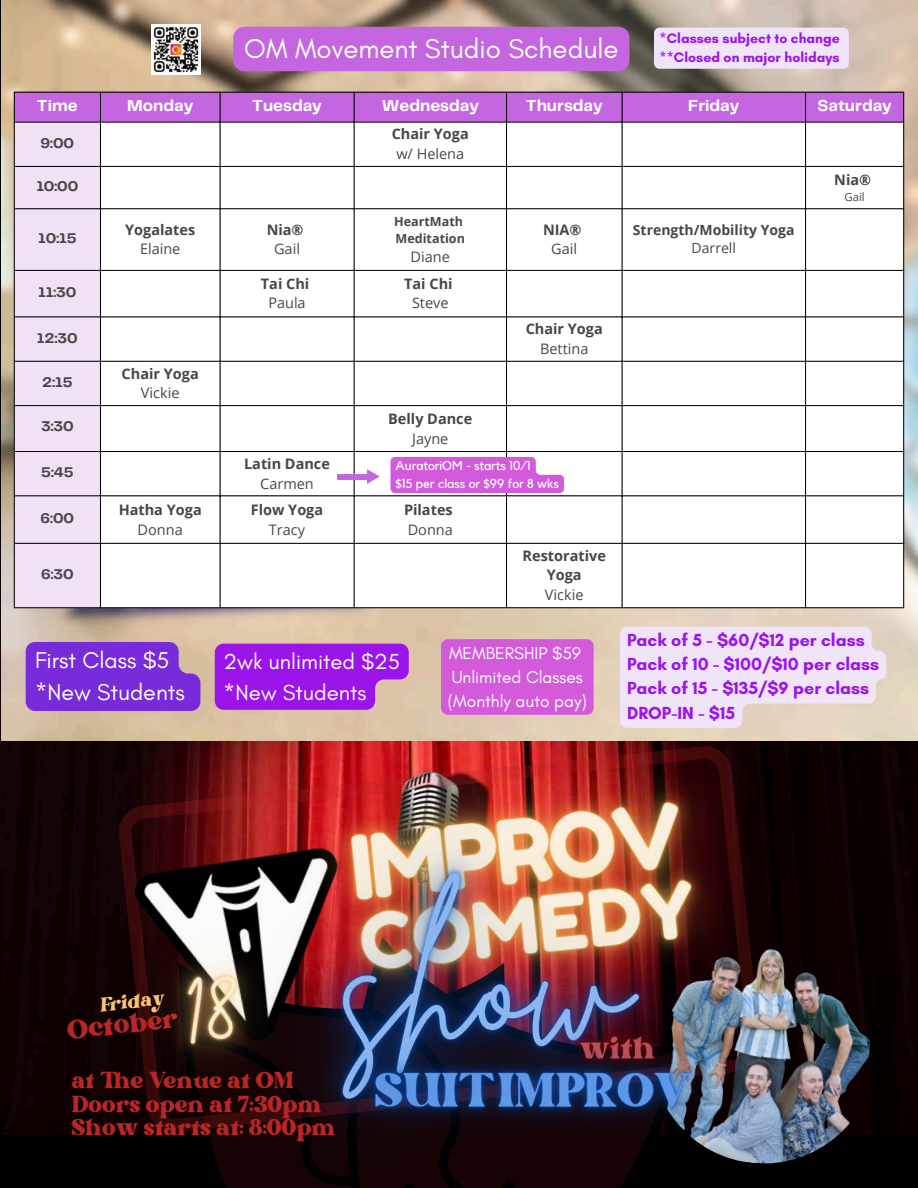
<style>
.page{position:relative;width:918px;height:1188px;background:#fff}
.page>*{position:absolute;margin:0;border:0;box-sizing:border-box;transform-origin:0 0}
.t1{font:37.5px "Bright";color:#ba2626}
.t2{font:32.25px "Bright";color:#ba2626}
.t3{font:27.6px "Glacial Indifference";color:#fff}
.t4{font:italic 27.15px "Bright";color:#f8c56d}
.t5{font:23.25px "Glacial Indifference";color:#fff}
.t6{font:22.2px "Glacial Indifference";color:#fff}
.t7{font:700 17.85px "Glacial Indifference";color:#9b14ea}
.t8{font:17.4px "Glacial Indifference";color:#fff}
.t9{font:700 16.5px "Telegraf";color:#fff}
.t10{font:700 14.7px "Telegraf";color:#474747}
.t11{font:700 14.55px/19.8px "Open Sans";color:#474747;text-align:center}
.t12{font:14.55px "Open Sans";color:#474747}
.t13{font:700 14.4px "Open Sans";color:#474747}
.t14{font:700 14.1px "Glacial Indifference";color:#9b14ea}
.t15{font:700 13.95px "Open Sans";color:#474747}
.t16{font:13.95px "Open Sans";color:#474747}
.t17{font:12.75px "Kollektif";color:#fff}
.t18{font:700 12.6px "Open Sans";color:#474747}
.t19{font:11.25px "Open Sans";color:#474747}
</style>
<div class="page">
<img style="left:0;top:501px;width:918px;height:634px">
<img style="left:832px;top:934px;width:49px;height:234px">
<img style="left:148px;top:740px;width:684px;height:448px">
<img style="left:534px;top:986px;width:166px;height:7px">
<img style="left:380px;top:993px;width:381px;height:195px">
<img style="left:45px;top:801px;width:335px;height:387px">
<img style="left:1px;top:0;width:916px;height:740px">
<div style="left:654px;top:28px;width:195px;height:41px;background:#efe4f8;border-radius:6px"></div>
<div style="left:233px;top:27px;width:396px;height:44px;background:#c366df"></div>
<img style="left:151px;top:25px;width:50px;height:49px">
<svg style="left:14px;top:92px;width:890px;height:516px"></svg>
<div style="left:441px;top:639px;width:153px;height:76px;background:#d25adb"></div>
<svg style="left:215px;top:644px;width:194px;height:66px;background:#a023e4"></svg>
<svg style="left:620px;top:627px;width:266px;height:101px;background:#ede1ef"></svg>
<div style="left:26px;top:642px;width:174px;height:69px;background:#772bda"></div>
<p class="t3" style="left:244px;top:32px;width:376px">OM Movement Studio Schedule</p>
<p class="t14" style="left:660px;top:30px;width:182px">*Classes subject to change</p>
<p class="t14" style="left:660px;top:48px;width:181px">**Closed on major holidays</p>
<p class="t9" style="left:37px;top:99px;width:42px">Time</p>
<p class="t9" style="left:127px;top:99px;width:68px">Monday</p>
<p class="t9" style="left:252px;top:99px;width:71px">Tuesday</p>
<p class="t9" style="left:382px;top:99px;width:99px">Wednesday</p>
<p class="t9" style="left:526px;top:99px;width:78px">Thursday</p>
<p class="t9" style="left:688px;top:99px;width:53px">Friday</p>
<p class="t9" style="left:817px;top:99px;width:76px">Saturday</p>
<p class="t10" style="left:41px;top:137px;width:35px">9:00</p>
<p class="t11" style="left:392px;top:124px;width:79px">Chair Yoga</p>
<p class="t12" style="left:396px;top:144px;width:69px">w/ Helena</p>
<p class="t10" style="left:36px;top:180px;width:44px">10:00</p>
<p class="t10" style="left:38px;top:232px;width:40px">10:15</p>
<p class="t10" style="left:38px;top:286px;width:40px">11:30</p>
<p class="t10" style="left:37px;top:332px;width:42px">12:30</p>
<p class="t10" style="left:42px;top:376px;width:32px">2:15</p>
<p class="t11" style="left:125px;top:219px;width:72px">Yogalates</p>
<p class="t12" style="left:140px;top:239px;width:42px">Elaine</p>
<p class="t11" style="left:122px;top:363px;width:79px">Chair Yoga</p>
<p class="t12" style="left:141px;top:383px;width:40px">Vickie</p>
<p class="t13" style="left:267px;top:219px;width:38px">Nia®</p>
<p class="t12" style="left:274px;top:239px;width:27px">Gail</p>
<p class="t11" style="left:261px;top:273px;width:50px">Tai Chi</p>
<p class="t12" style="left:268px;top:293px;width:39px">Paula</p>
<p class="t18" style="left:394px;top:213px;width:70px">HeartMath</p>
<p class="t18" style="left:396px;top:230px;width:71px">Meditation</p>
<p class="t12" style="left:411px;top:246px;width:41px">Diane</p>
<p class="t11" style="left:404px;top:273px;width:50px">Tai Chi</p>
<p class="t12" style="left:412px;top:293px;width:38px">Steve</p>
<p class="t11" style="left:543px;top:219px;width:40px">NIA®</p>
<p class="t12" style="left:551px;top:239px;width:27px">Gail</p>
<p class="t11" style="left:526px;top:319px;width:79px">Chair Yoga</p>
<p class="t12" style="left:540px;top:338px;width:50px">Bettina</p>
<p class="t10" style="left:41px;top:420px;width:34px">3:30</p>
<p class="t11" style="left:388px;top:408px;width:86px">Belly Dance</p>
<p class="t12" style="left:412px;top:428px;width:38px">Jayne</p>
<p class="t10" style="left:41px;top:466px;width:34px">5:45</p>
<p class="t11" style="left:244px;top:453px;width:87px">Latin Dance</p>
<p class="t12" style="left:260px;top:473px;width:55px">Carmen</p>
<p class="t17" style="left:396px;top:460px;width:137px">AuratoriOM - starts 10/1</p>
<p class="t17" style="left:396px;top:478px;width:165px">$15 per class or $99 for 8 wks</p>
<p class="t10" style="left:41px;top:511px;width:35px">6:00</p>
<p class="t11" style="left:119px;top:499px;width:85px">Hatha Yoga</p>
<p class="t12" style="left:138px;top:519px;width:47px">Donna</p>
<p class="t10" style="left:41px;top:567px;width:34px">6:30</p>
<p class="t5" style="left:35px;top:646px;width:136px">First Class $5</p>
<p class="t5" style="left:35px;top:677px;width:151px">*New Students</p>
<p class="t11" style="left:251px;top:499px;width:74px">Flow Yoga</p>
<p class="t12" style="left:269px;top:519px;width:38px">Tracy</p>
<p class="t11" style="left:404px;top:499px;width:50px">Pilates</p>
<p class="t12" style="left:408px;top:519px;width:47px">Donna</p>
<p class="t11" style="left:523px;top:545px;width:85px">Restorative<br>Yoga</p>
<p class="t12" style="left:545px;top:585px;width:40px">Vickie</p>
<p class="t6" style="left:224px;top:648px;width:178px">2wk unlimited $25</p>
<p class="t6" style="left:224px;top:679px;width:144px">*New Students</p>
<p class="t8" style="left:449px;top:643px;width:133px">MEMBERSHIP $59</p>
<p class="t8" style="left:452px;top:667px;width:133px">Unlimited Classes</p>
<p class="t8" style="left:448px;top:690px;width:140px">(Monthly auto pay)</p>
<p class="t15" style="left:633px;top:220px;width:163px">Strength/Mobility Yoga</p>
<p class="t16" style="left:692px;top:238px;width:46px">Darrell</p>
<p class="t13" style="left:834px;top:170px;width:38px">Nia®</p>
<p class="t19" style="left:845px;top:189px;width:22px">Gail</p>
<p class="t7" style="left:627px;top:629px;width:239px">Pack of 5 - $60/$12 per class</p>
<p class="t7" style="left:627px;top:653px;width:254px">Pack of 10 - $100/$10 per class</p>
<h6 class="t7" style="left:627px;top:677px;width:244px">Pack of 15 - $135/$9 per class</h6>
<p class="t7" style="left:627px;top:702px;width:110px">DROP-IN - $15</p>
<p class="t4" style="left:98px;top:993px;width:66px;rotate:-6deg">Friday</p>
<p class="t1" style="left:66px;top:1014px;width:112px;rotate:-6deg">October</p>
<p class="t2" style="left:72px;top:1067px;width:223px">at The Venue at OM</p>
<p class="t2" style="left:72px;top:1090px;width:251px">Doors open at 7:30pm</p>
<p class="t2" style="left:72px;top:1114px;width:265px">Show starts at: 8:00pm</p>
</div>
